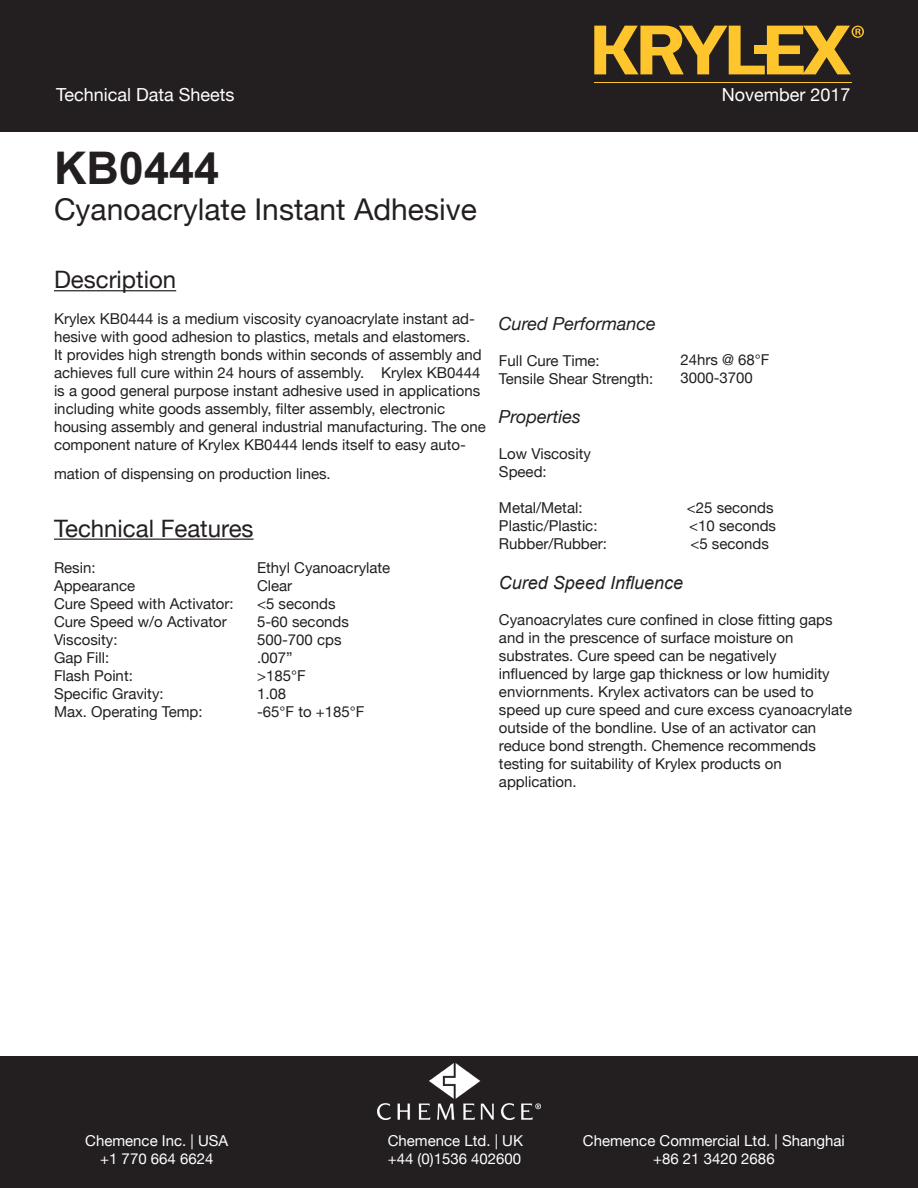
<style>
.page{position:relative;width:918px;height:1188px;background:#fff}
.page>*{position:absolute;margin:0;border:0;box-sizing:border-box;transform-origin:0 0}
.t1{font:700 45px "Arial";color:#231f20}
.t2{font:30px "Helvetica Neue";color:#231f20}
.t3{font:24px "Helvetica Neue";color:#231f20}
.t4{font:18px "Helvetica Neue";color:#fff}
.t5{font:italic 18px "Helvetica Neue";color:#231f20}
.t6{font:italic 18px "Arial";color:#231f20}
.t7{font:15px/18px "Helvetica Neue";color:#231f20}
.t8{font:15px/18px "Helvetica Neue";color:#fff;text-align:center}
</style>
<div class="page">
<div style="left:0;top:0;width:918px;height:132px;background:#231f20"></div>
<hr style="left:594px;top:82px;width:258px;height:1px;background:#ffc52d">
<svg style="left:594px;top:26px;width:270px;height:48px"></svg>
<div style="left:0;top:1056px;width:918px;height:132px;background:#231f20"></div>
<img style="left:378px;top:1064px;width:162px;height:56px">
<hr style="left:54px;top:290px;width:122px;height:1px;background:#231f20">
<hr style="left:54px;top:539px;width:200px;height:1px;background:#231f20">
<p class="t4" style="left:56px;top:82px;width:180px">Technical Data Sheets</p>
<p class="t4" style="left:722px;top:82px;width:130px">November 2017</p>
<p class="t1" style="left:54px;top:139px;width:167px">KB0444</p>
<p class="t2" style="left:54px;top:188px;width:424px">Cyanoacrylate Instant Adhesive</p>
<p class="t3" style="left:54px;top:263px;width:124px">Description</p>
<p class="t7" style="left:54px;top:311px;width:433px">Krylex KB0444 is a medium viscosity cyanoacrylate instant ad&shy;hesive with good adhesion to plastics, metals and elastomers.<br>It provides high strength bonds within seconds of assembly and achieves full cure within 24 hours of assembly. Krylex KB0444 is a good general purpose instant adhesive used in applications including white goods assembly, filter assembly, electronic housing assembly and general industrial manufacturing. The one component nature of Krylex KB0444 lends itself to easy auto-</p>
<p class="t7" style="left:54px;top:466px;width:278px">mation of dispensing on production lines.</p>
<p class="t3" style="left:54px;top:511px;width:201px">Technical Features</p>
<p class="t7" style="left:54px;top:559px;width:43px">Resin:</p>
<p class="t7" style="left:54px;top:577px;width:83px">Appearance</p>
<p class="t7" style="left:54px;top:595px;width:181px">Cure Speed with Activator:</p>
<p class="t7" style="left:54px;top:613px;width:174px">Cure Speed w/o Activator</p>
<p class="t7" style="left:54px;top:631px;width:65px">Viscosity:</p>
<p class="t7" style="left:54px;top:649px;width:57px">Gap Fill:</p>
<p class="t7" style="left:54px;top:667px;width:80px">Flash Point:</p>
<p class="t7" style="left:54px;top:685px;width:111px">Specific Gravity:</p>
<p class="t7" style="left:54px;top:703px;width:150px">Max. Operating Temp:</p>
<p class="t7" style="left:257px;top:559px;width:135px">Ethyl Cyanoacrylate</p>
<p class="t7" style="left:257px;top:577px;width:37px">Clear</p>
<p class="t7" style="left:257px;top:595px;width:80px">&lt;5 seconds</p>
<p class="t7" style="left:257px;top:613px;width:93px">5-60 seconds</p>
<p class="t7" style="left:257px;top:631px;width:86px">500-700 cps</p>
<p class="t7" style="left:257px;top:649px;width:37px">.007”</p>
<p class="t7" style="left:257px;top:667px;width:50px">&gt;185°F</p>
<p class="t7" style="left:257px;top:685px;width:31px">1.08</p>
<p class="t7" style="left:257px;top:703px;width:109px">-65°F to +185°F</p>
<p class="t5" style="left:499px;top:310px;width:159px">Cured Performance</p>
<p class="t7" style="left:499px;top:352px;width:102px">Full Cure Time:</p>
<p class="t7" style="left:499px;top:370px;width:156px">Tensile Shear Strength:</p>
<p class="t5" style="left:499px;top:404px;width:83px">Properties</p>
<p class="t7" style="left:499px;top:446px;width:93px">Low Viscosity</p>
<p class="t7" style="left:499px;top:464px;width:49px">Speed:</p>
<p class="t7" style="left:499px;top:500px;width:85px">Metal/Metal:</p>
<p class="t7" style="left:687px;top:500px;width:88px">&lt;25 seconds</p>
<p class="t7" style="left:499px;top:518px;width:100px">Plastic/Plastic:</p>
<p class="t7" style="left:689px;top:518px;width:88px">&lt;10 seconds</p>
<p class="t7" style="left:499px;top:536px;width:110px">Rubber/Rubber:</p>
<p class="t7" style="left:690px;top:536px;width:80px">&lt;5 seconds</p>
<p class="t6" style="left:499px;top:571px;width:186px">Cured Speed Influence</p>
<p class="t7" style="left:499px;top:612px;width:335px">Cyanoacrylates cure confined in close fitting gaps</p>
<p class="t7" style="left:499px;top:630px;width:296px">and in the prescence of surface moisture on</p>
<p class="t7" style="left:499px;top:648px;width:279px">substrates. Cure speed can be negatively</p>
<p class="t7" style="left:499px;top:666px;width:332px">influenced by large gap thickness or low humidity</p>
<p class="t7" style="left:499px;top:684px;width:316px">enviornments. Krylex activators can be used to</p>
<p class="t7" style="left:499px;top:702px;width:355px">speed up cure speed and cure excess cyanoacrylate</p>
<p class="t7" style="left:499px;top:720px;width:319px">outside of the bondline. Use of an activator can</p>
<p class="t7" style="left:499px;top:738px;width:319px">reduce bond strength. Chemence recommends</p>
<p class="t7" style="left:499px;top:756px;width:284px">testing for suitability of Krylex products on</p>
<p class="t7" style="left:499px;top:774px;width:79px">application.</p>
<p class="t7" style="left:680px;top:352px;width:91px">24hrs @ 68°F</p>
<p class="t7" style="left:680px;top:370px;width:74px">3000-3700</p>
<p class="t8" style="left:85px;top:1133px;width:145px">Chemence Inc. | USA +1 770 664 6624</p>
<p class="t8" style="left:388px;top:1133px;width:137px;text-align:left">Chemence Ltd. | UK +44 (0)1536 402600</p>
<p class="t8" style="left:583px;top:1133px;width:264px">Chemence Commercial Ltd. | Shanghai +86 21 3420 2686</p>
</div>
